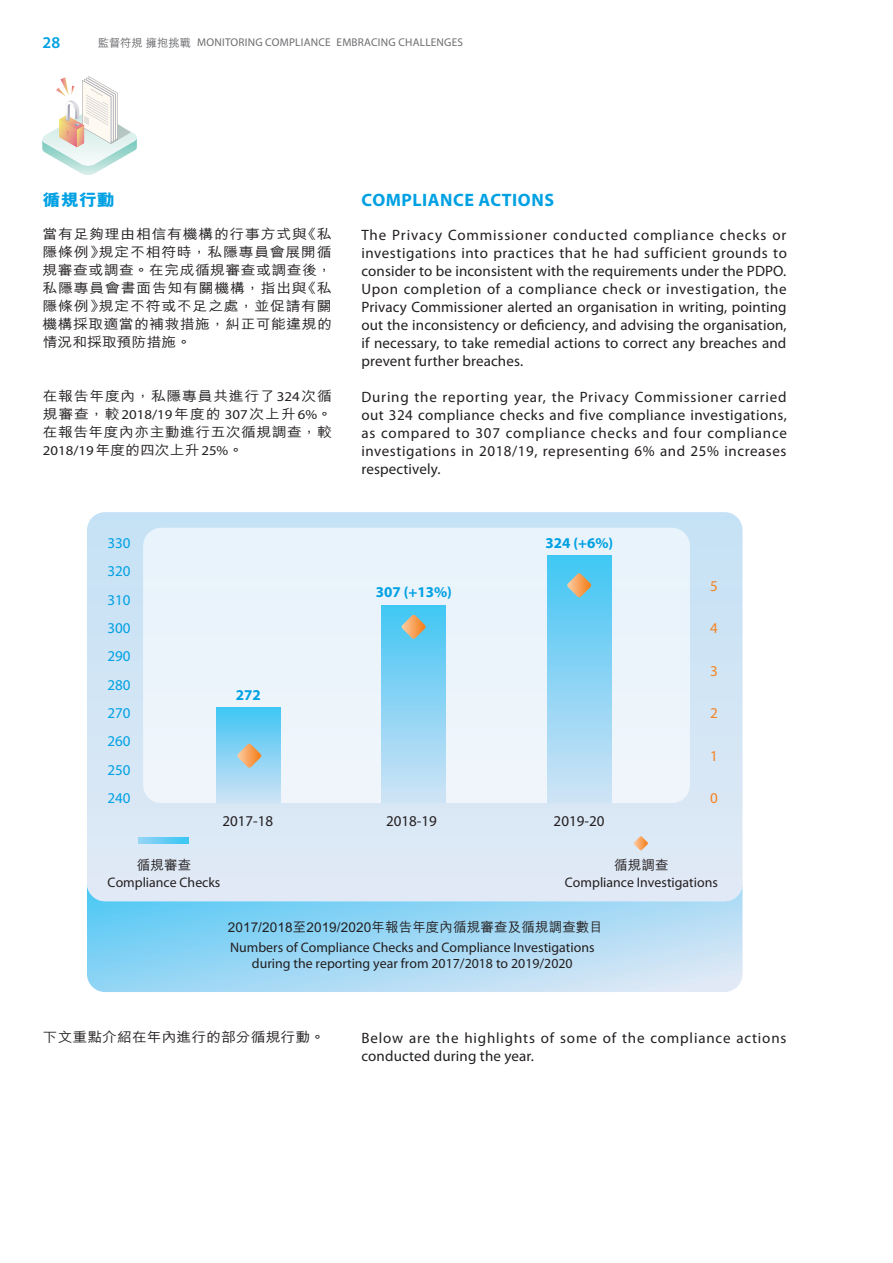
<style>
.page{position:relative;width:893px;height:1263px;background:#fff}
.page>*{position:absolute;margin:0;border:0;box-sizing:border-box;transform-origin:0 0}
.t1{font:700 18px "Myriad Pro";letter-spacing:.03em;color:#00a1e3}
.t2{font:800 16.5px "M Hei HK";color:#00a1e3;scale:1.1 1}
.t3{font:600 16.5px "Myriad Pro";color:#00a1e3}
.t4{font:15px/18px "Myriad Pro";letter-spacing:.01em;color:#231f20;text-align:justify}
.t5{font:15px/18px "Myriad Pro";letter-spacing:.055em;color:#231f20}
.t6{font:15px/28.3px "Myriad Pro";color:#00a1e3}
.t7{font:700 15px "Myriad Pro";color:#00a1e3}
.t8{font:15px "Myriad Pro";color:#f58220}
.t9{font:13.8px/16.6px "Myriad Pro";color:#231f20;text-align:center}
.t10{font:500 13.5px/18px "M Hei HK";letter-spacing:.03em;color:#231f20;text-align:justify;scale:1.1 1}
.t11{font:500 13.5px "M Hei HK";letter-spacing:.01em;color:#231f20}
.t12{font:500 13.5px "M Hei HK";color:#231f20;scale:1.1 1}
.t13{font:13.5px "Myriad Pro";color:#231f20;scale:1.1 1}
.t14{font:500 13.5px "M Hei HK";letter-spacing:.03em;color:#231f20}
.t15{font:11.25px "Myriad Pro";letter-spacing:.02em;color:#6c6d70}
.s1{font-family:"M Hei HK";font-weight:500}
.s2{font-family:"Myriad Pro";font-weight:400}
</style>
<div class="page">
<svg style="left:87px;top:901px;width:655px;height:91px;background:#a1d8f4"></svg>
<svg style="left:87px;top:512px;width:655px;height:389px;background:#d6e6f5"></svg>
<svg style="left:634px;top:836px;width:14px;height:14px"></svg>
<svg style="left:138px;top:837px;width:51px;height:6px"></svg>
<div style="left:143px;top:528px;width:547px;height:275px;background:#ebf4fb;border-radius:18px"></div>
<div style="left:382px;top:605px;width:64px;height:198px;background:linear-gradient(to bottom,#41c5f4,#d1e2f5)"></div>
<svg style="left:401px;top:615px;width:25px;height:24px"></svg>
<div style="left:216px;top:708px;width:64px;height:95px;background:linear-gradient(to bottom,#41c5f4,#d1e2f5)"></div>
<svg style="left:237px;top:744px;width:25px;height:24px"></svg>
<div style="left:547px;top:556px;width:64px;height:247px;background:linear-gradient(to bottom,#41c5f4,#d2e3f5)"></div>
<svg style="left:567px;top:573px;width:24px;height:24px"></svg>
<svg style="left:42px;top:76px;width:95px;height:99px"></svg>
<p class="t3" style="left:43px;top:32px;width:19px">28</p>
<p class="t15" style="left:98px;top:36px;width:367px"><span class="s1">監督符規 擁抱挑戰</span> MONITORING COMPLIANCE EMBRACING CHALLENGES</p>
<p class="t2" style="left:43px;top:192px;width:67px">循規行動</p>
<p class="t10" style="left:43px;top:224px;width:265px">當有足夠理由相信有機構的行事方式與《私隱條例》規定不相符時，私隱專員會展開循規審查或調查。在完成循規審查或調查後，私隱專員會書面告知有關機構，指出與《私隱條例》規定不符或不足之處，並促請有關機構採取適當的補救措施，糾正可能違規的情況和採取預防措施。</p>
<p class="t10" style="left:43px;top:386px;width:265px">在報告年度內，私隱專員共進行了<span class="s2">324</span>次循規審查，較<span class="s2">2018/19</span>年度的 <span class="s2">307</span>次上升<span class="s2">6%</span>。在報告年度內亦主動進行五次循規調查，較</p>
<p class="t13" style="left:43px;top:443px;width:184px">2018/19<span class="s1">年度的四次上升</span>25%<span class="s1">。</span></p>
<p class="t6" style="left:108px;top:529px;width:25px">330</p>
<p class="t6" style="left:108px;top:557px;width:25px">320<br>310</p>
<p class="t6" style="left:108px;top:614px;width:25px">300<br>290</p>
<p class="t6" style="left:108px;top:670px;width:25px">280<br>270</p>
<p class="t6" style="left:108px;top:727px;width:25px">260</p>
<p class="t6" style="left:108px;top:755px;width:25px">250</p>
<p class="t6" style="left:108px;top:784px;width:25px">240</p>
<p class="t7" style="left:236px;top:685px;width:26px">272</p>
<p class="t4" style="left:222px;top:811px;width:52px">2017-18</p>
<p class="t14" style="left:137px;top:855px;width:56px">循規審查</p>
<p class="t9" style="left:108px;top:873px;width:114px">Compliance Checks</p>
<p class="t1" style="left:362px;top:189px;width:194px">COMPLIANCE ACTIONS</p>
<p class="t4" style="left:361px;top:226px;width:427px">The Privacy Commissioner conducted compliance checks or investigations into practices that he had sufficient grounds to consider to be inconsistent with the requirements under the PDPO.<br>Upon completion of a compliance check or investigation, the Privacy Commissioner alerted an organisation in writing, pointing out the inconsistency or deficiency, and advising the organisation, if necessary, to take remedial actions to correct any breaches and prevent further breaches.</p>
<p class="t4" style="left:361px;top:388px;width:427px">During the reporting year, the Privacy Commissioner carried out 324 compliance checks and five compliance investigations, as compared to 307 compliance checks and four compliance investigations in 2018/19, representing 6% and 25% increases respectively.</p>
<p class="t7" style="left:376px;top:582px;width:78px">307 (+13%)</p>
<p class="t4" style="left:386px;top:811px;width:52px">2018-19</p>
<p class="t7" style="left:545px;top:533px;width:69px">324 (+6%)</p>
<p class="t4" style="left:554px;top:811px;width:52px">2019-20</p>
<p class="t8" style="left:710px;top:576px;width:9px">5</p>
<p class="t8" style="left:710px;top:619px;width:9px">4</p>
<p class="t8" style="left:710px;top:661px;width:9px">3</p>
<p class="t8" style="left:710px;top:704px;width:9px">2</p>
<p class="t8" style="left:710px;top:746px;width:9px">1</p>
<p class="t8" style="left:710px;top:789px;width:9px">0</p>
<p class="t14" style="left:614px;top:855px;width:56px">循規調查</p>
<p class="t9" style="left:565px;top:873px;width:154px">Compliance Investigations</p>
<p class="t11" style="left:228px;top:917px;width:377px">2017/2018至2019/2020年報告年度內循規審查及循規調查數目</p>
<p class="t9" style="left:230px;top:938px;width:366px">Numbers of Compliance Checks and Compliance Investigations during the reporting year from 2017/2018 to 2019/2020</p>
<p class="t12" style="left:43px;top:1027px;width:258px">下文重點介紹在年內進行的部分循規行動。</p>
<p class="t5" style="left:361px;top:1028px;width:426px">Below are the highlights of some of the compliance actions conducted during the year.</p>
</div>
